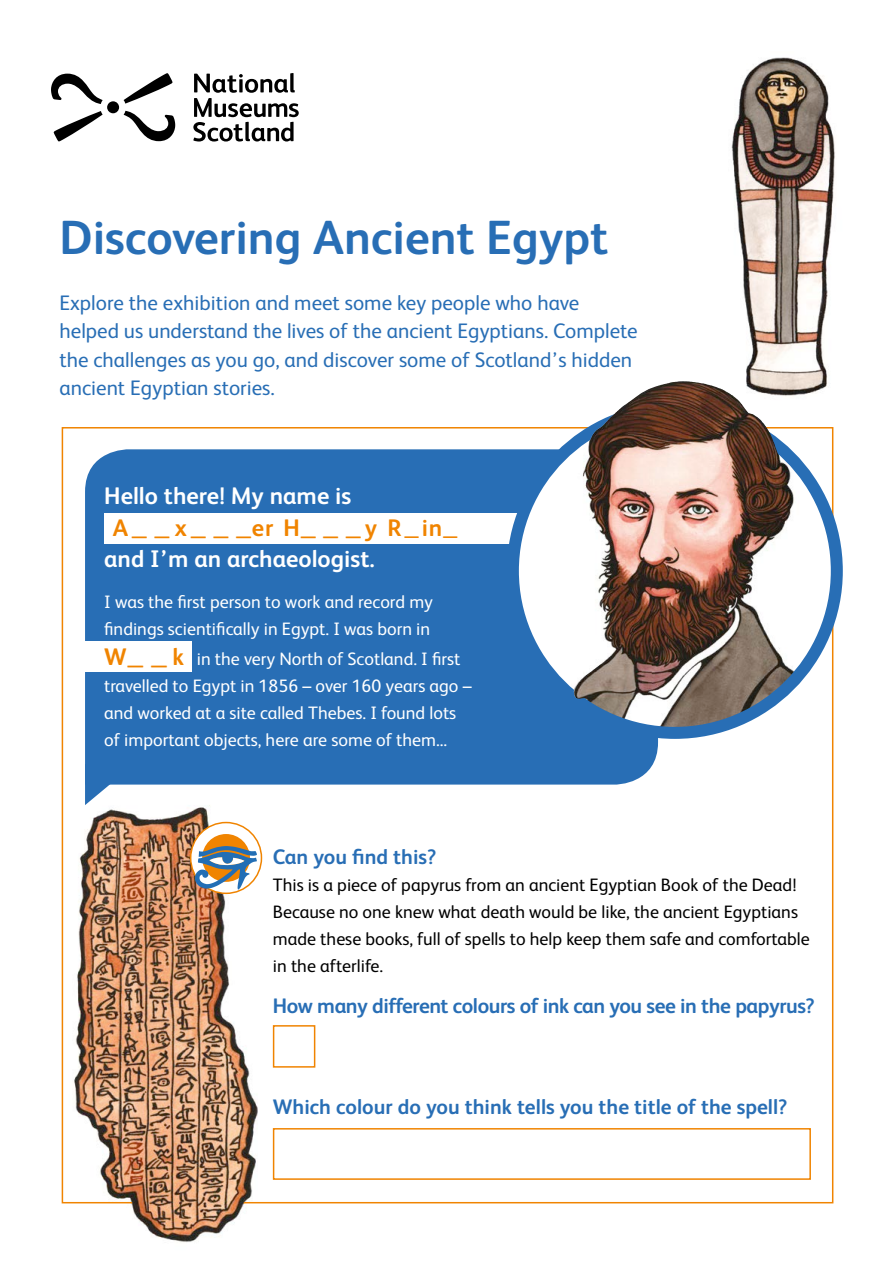
<style>
.page{position:relative;width:893px;height:1263px;background:#fff}
.page>*{position:absolute;margin:0;border:0;box-sizing:border-box;transform-origin:0 0}
.t1{font:700 48px "FS Albert";color:#286eb5}
.t2{font:700 24px "FS Albert";color:#fff}
.t3{font:700 24px "FS Albert";color:#f08400}
.t4{font:21px/28.5px "FS Albert";color:#286eb5}
.t5{font:700 21px "FS Albert";color:#286eb5}
.t6{font:700 21px "FS Albert";letter-spacing:-.02em;color:#286eb5}
.t7{font:18px/27px "FS Albert";color:#fff}
.t8{font:18px/27px "FS Albert";color:#000}
.s1{font-size:30px}
.s2{font-size:28.5px}
.s3{font-weight:700;font-size:24px;color:#f08400}
.s4{font-weight:700;font-size:31.5px;color:#f08400}
</style>
<div class="page">
<img style="left:68px;top:805px;width:189px;height:438px">
<div style="left:85px;top:449px;width:573px;height:335px;background:#286eb5"></div>
<div style="left:107px;top:101px;width:12px;height:12px;background:#000;border-radius:50%"></div>
<svg style="left:124px;top:73px;width:49px;height:31px"></svg>
<svg style="left:53px;top:111px;width:50px;height:31px"></svg>
<svg style="left:51px;top:74px;width:52px;height:30px"></svg>
<svg style="left:124px;top:111px;width:51px;height:30px"></svg>
<svg style="left:193px;top:73px;width:106px;height:69px"></svg>
<img style="left:722px;top:57px;width:113px;height:344px">
<div style="left:273px;top:1025px;width:42px;height:43px;border:2px solid #f08400"></div>
<div style="left:273px;top:1128px;width:538px;height:52px;border:2px solid #f08400"></div>
<svg style="left:85px;top:764px;width:49px;height:41px"></svg>
<img style="left:94px;top:808px;width:108px;height:15px">
<div style="left:191px;top:822px;width:70px;height:71px;background:#fff;border-radius:50%"></div>
<div style="left:190px;top:822px;width:72px;height:72px;border:2px solid #f08400;border-radius:50%"></div>
<div style="left:202px;top:834px;width:48px;height:48px;background:#f08400;border-radius:50%"></div>
<svg style="left:195px;top:846px;width:62px;height:43px"></svg>
<div style="left:104px;top:513px;width:433px;height:31px;background:#fff"></div>
<img style="left:513px;top:409px;width:324px;height:324px;border-radius:162px">
<div style="left:507px;top:403px;width:336px;height:336px;border:12px solid #286eb5;border-radius:50%"></div>
<img style="left:574px;top:664px;width:78px;height:36px">
<img style="left:640px;top:381px;width:45px;height:13px">
<div style="left:74px;top:641px;width:118px;height:31px;background:#fff"></div>
<p class="t1" style="left:60px;top:211px;width:550px">Discovering Ancient Egypt</p>
<p class="t4" style="left:60px;top:288px;width:580px">Explore the exhibition and meet some key people who have helped us understand the lives of the ancient Egyptians. Complete the challenges as you go, and discover some of Scotland’s hidden ancient Egyptian stories.</p>
<p class="t2" style="left:104px;top:482px;width:249px">Hello there! My name is</p>
<p class="t3" style="left:113px;top:514px;width:346px">A<span class="s1">__</span>x<span class="s1">___</span>er H<span class="s1">___</span>y R<span class="s2">_</span>in<span class="s2">_</span></p>
<p class="t2" style="left:104px;top:545px;width:272px">and I’m an archaeologist.</p>
<p class="t7" style="left:104px;top:588px;width:330px">I was the first person to work and record my findings scientifically in Egypt. I was born in</p>
<p class="t7" style="left:104px;top:645px;width:369px"><span class="s3">W</span><span class="s4">_ _</span> <span class="s3">k</span>, in the very North of Scotland. I first travelled to Egypt in 1856 – over 160 years ago – and worked at a site called Thebes. I found lots of important objects, here are some of them...</p>
<p class="t5" style="left:273px;top:845px;width:165px">Can you find this?</p>
<p class="t8" style="left:273px;top:871px;width:538px">This is a piece of papyrus from an ancient Egyptian Book of the Dead!<br>Because no one knew what death would be like, the ancient Egyptians made these books, full of spells to help keep them safe and comfortable in the afterlife.</p>
<p class="t6" style="left:273px;top:993px;width:543px">How many different colours of ink can you see in the papyrus?</p>
<p class="t5" style="left:273px;top:1095px;width:516px">Which colour do you think tells you the title of the spell?</p>
</div>
